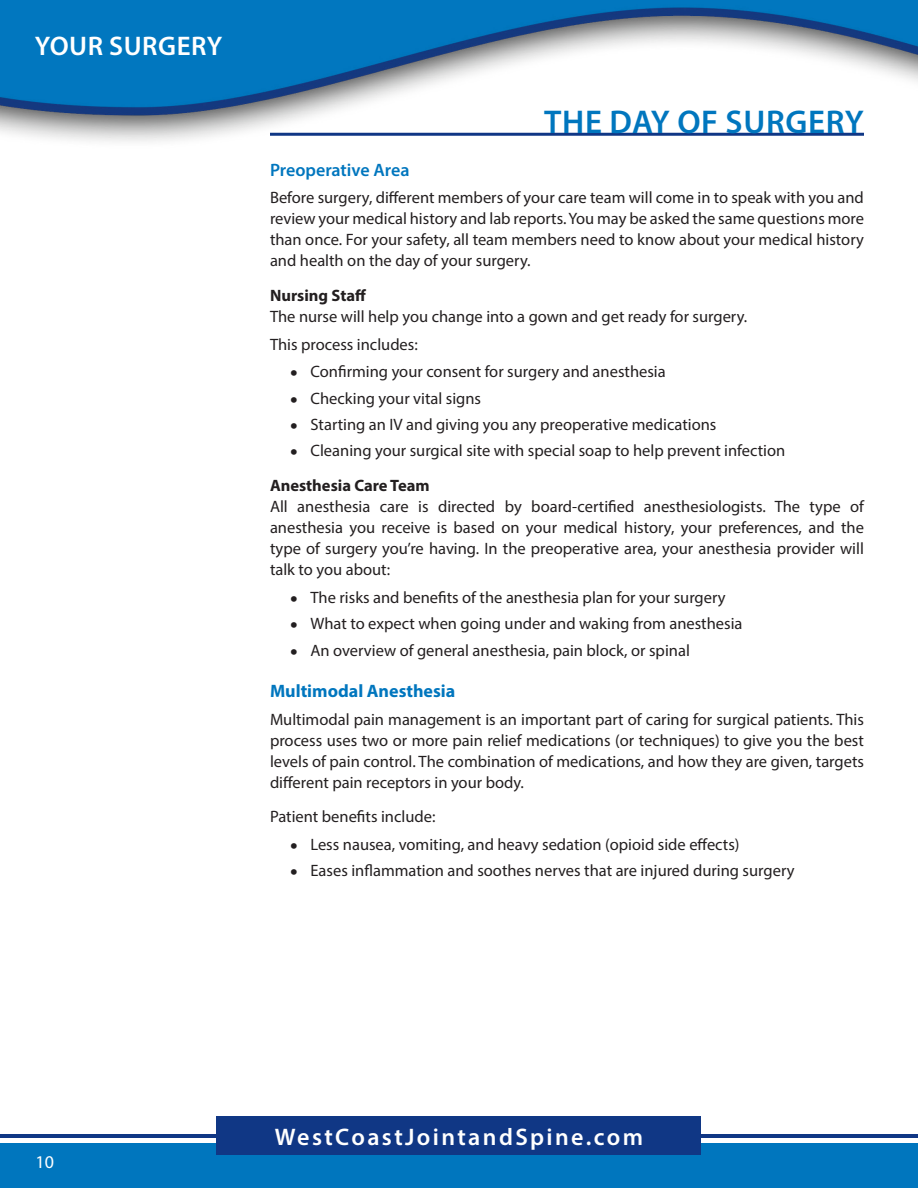
<style>
.page{position:relative;width:918px;height:1188px;background:#fff}
.page>*{position:absolute;margin:0;border:0;box-sizing:border-box;transform-origin:0 0}
.Headline{font:600 33px "Myriad Pro";letter-spacing:.02em;color:#0076be}
.t1{font:600 27px "Myriad Pro";letter-spacing:.02em;color:#fff}
.t2{font:600 24px "Myriad Pro";letter-spacing:.1em;color:#fff}
.Subtitle{font:700 18px "Myriad Pro";color:#0076be}
.Subtitle-2{font:600 18px "Myriad Pro";letter-spacing:-.005em;color:#0076be}
.t3{font:18px "Myriad Pro";color:#fff}
.Text{font:16.5px/21px "Myriad Pro";color:#231f20;text-align:justify}
.Bullet_Text{font:16.5px "Myriad Pro";color:#231f20}
.Text-2{font:700 16.5px "Myriad Pro";color:#231f20}
.s1{font-size:27px}
</style>
<div class="page">
<img style="left:0;top:0;width:918px;height:142px">
<div style="left:0;top:1143px;width:918px;height:45px;background:#0076be"></div>
<hr style="left:0;top:1134px;width:918px;height:3px;background:#103785">
<div style="left:217px;top:1116px;width:484px;height:39px;background:#103785"></div>
<hr style="left:270px;top:133px;width:594px;height:3px;background:#103785">
<p class="t1" style="left:35px;top:29px;width:189px">YOUR SURGERY</p>
<p class="Headline" style="left:544px;top:101px;width:321px">THE DAY OF SURGERY</p>
<p class="Subtitle-2" style="left:270px;top:158px;width:141px">Preoperative Area</p>
<p class="Text" style="left:270px;top:187px;width:596px">Before surgery, different members of your care team will come in to speak with you and review your medical history and lab reports. You may be asked the same questions more than once. For your safety, all team members need to know about your medical history and health on the day of your surgery.</p>
<p class="Text-2" style="left:270px;top:284px;width:98px">Nursing Staff</p>
<p class="Text" style="left:270px;top:305px;width:479px">The nurse will help you change into a gown and get ready for surgery.</p>
<p class="Text" style="left:270px;top:333px;width:149px">This process includes:</p>
<p class="Bullet_Text" style="left:290px;top:362px;width:377px"><span class="s1">•</span> Confirming your consent for surgery and anesthesia</p>
<p class="Bullet_Text" style="left:290px;top:388px;width:192px"><span class="s1">•</span> Checking your vital signs</p>
<p class="Bullet_Text" style="left:290px;top:414px;width:428px"><span class="s1">•</span> Starting an IV and giving you any preoperative medications</p>
<p class="Bullet_Text" style="left:290px;top:441px;width:497px"><span class="s1">•</span> Cleaning your surgical site with special soap to help prevent infection</p>
<p class="Text-2" style="left:270px;top:475px;width:161px">Anesthesia Care Team</p>
<p class="Text" style="left:270px;top:496px;width:596px">All anesthesia care is directed by board-certified anesthesiologists. The type of anesthesia you receive is based on your medical history, your preferences, and the type of surgery you’re having. In the preoperative area, your anesthesia provider will talk to you about:</p>
<p class="Bullet_Text" style="left:290px;top:587px;width:437px"><span class="s1">•</span> The risks and benefits of the anesthesia plan for your surgery</p>
<p class="Bullet_Text" style="left:290px;top:613px;width:454px"><span class="s1">•</span> What to expect when going under and waking from anesthesia</p>
<p class="Bullet_Text" style="left:290px;top:640px;width:401px"><span class="s1">•</span> An overview of general anesthesia, pain block, or spinal</p>
<p class="Subtitle" style="left:270px;top:679px;width:187px">Multimodal Anesthesia</p>
<p class="Text" style="left:270px;top:708px;width:596px">Multimodal pain management is an important part of caring for surgical patients. This process uses two or more pain relief medications (or techniques) to give you the best levels of pain control. The combination of medications, and how they are given, targets different pain receptors in your body.</p>
<p class="Text" style="left:270px;top:806px;width:167px">Patient benefits include:</p>
<p class="Bullet_Text" style="left:290px;top:834px;width:451px"><span class="s1">•</span> Less nausea, vomiting, and heavy sedation (opioid side effects)</p>
<p class="Bullet_Text" style="left:290px;top:861px;width:506px"><span class="s1">•</span> Eases inflammation and soothes nerves that are injured during surgery</p>
<p class="t3" style="left:36px;top:1151px;width:20px">10</p>
<p class="t2" style="left:275px;top:1121px;width:370px">WestCoastJointandSpine.com</p>
</div>
